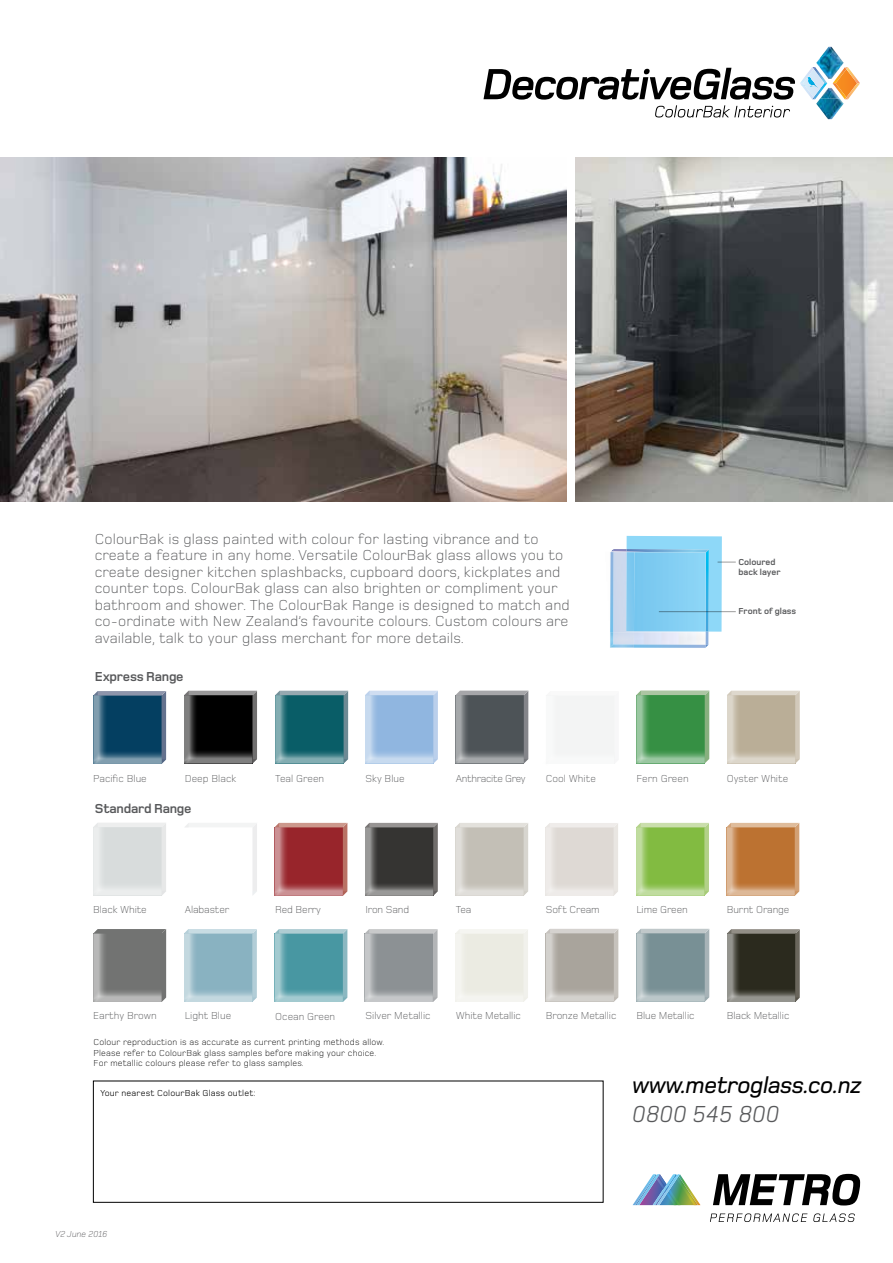
<style>
.page{position:relative;width:893px;height:1263px;background:#fff}
.page>*{position:absolute;margin:0;border:0;box-sizing:border-box;transform-origin:0 0}
.t1{font:italic 24px "Foundry Monoline Med";letter-spacing:-.02em;color:#000}
.t2{font:italic 24px "Foundry Monoline";color:#58595b}
.t3{font:300 15px/16.5px "Foundry Monoline";letter-spacing:.01em;color:#58595b}
.t4{font:700 13.5px "Foundry Monoline";letter-spacing:-.02em;color:#58595b}
.t5{font:300 10.5px "Foundry Monoline";letter-spacing:-.01em;color:#58595b}
.t6{font:300 10.5px "Foundry Monoline";letter-spacing:-.03em;color:#58595b}
.t7{font:300 9px/10.5px "Foundry Monoline";letter-spacing:.02em;color:#000}
.t8{font:9px "Foundry Monoline";letter-spacing:.02em;color:#000}
.t9{font:700 9px/10.5px "Foundry Monoline";color:#58595b}
.t10{font:italic 300 9px "Foundry Monoline";color:#58575a}
</style>
<div class="page">
<img style="left:826px;top:99px;width:18px;height:20px">
<img style="left:820px;top:47px;width:20px;height:52px">
<svg style="left:483px;top:58px;width:344px;height:59px"></svg>
<svg style="left:833px;top:58px;width:27px;height:41px"></svg>
<img style="left:0;top:157px;width:567px;height:345px">
<img style="left:576px;top:157px;width:317px;height:345px">
<svg style="left:705px;top:632px;width:3px;height:13px"></svg>
<img style="left:613px;top:632px;width:21px;height:12px">
<img style="left:613px;top:644px;width:21px;height:3px">
<img style="left:610px;top:632px;width:3px;height:12px">
<svg style="left:610px;top:644px;width:3px;height:4px"></svg>
<svg style="left:610px;top:536px;width:126px;height:96px;background:#9ad5f3"></svg>
<hr style="left:659px;top:611px;width:77px;height:1px;background:#000">
<svg style="left:633px;top:1174px;width:67px;height:31px"></svg>
<svg style="left:710px;top:1213px;width:97px;height:9px"></svg>
<svg style="left:813px;top:1213px;width:42px;height:9px"></svg>
<svg style="left:713px;top:1174px;width:147px;height:31px"></svg>
<svg style="left:185px;top:823px;width:72px;height:72px"></svg>
<svg style="left:274px;top:823px;width:73px;height:73px;background:#a74549"></svg>
<svg style="left:93px;top:929px;width:73px;height:73px;background:#808180"></svg>
<svg style="left:274px;top:929px;width:73px;height:73px;background:#64a6b0"></svg>
<svg style="left:545px;top:929px;width:73px;height:73px;background:#b6b1ab"></svg>
<svg style="left:545px;top:823px;width:73px;height:73px;background:#e2deda"></svg>
<svg style="left:636px;top:929px;width:73px;height:73px;background:#8ca0a4"></svg>
<svg style="left:727px;top:929px;width:73px;height:73px;background:#4b4a3f"></svg>
<svg style="left:93px;top:691px;width:73px;height:73px;background:#2b5a78"></svg>
<svg style="left:184px;top:691px;width:73px;height:73px;background:#292929"></svg>
<svg style="left:275px;top:691px;width:73px;height:73px;background:#2f747c"></svg>
<svg style="left:365px;top:691px;width:73px;height:73px;background:#a1c1e4"></svg>
<svg style="left:455px;top:691px;width:73px;height:73px;background:#676b6f"></svg>
<div style="left:555px;top:696px;width:60px;height:68px;background:#f3f4f4"></div>
<svg style="left:636px;top:690px;width:73px;height:74px;background:#57a061"></svg>
<svg style="left:727px;top:691px;width:73px;height:73px;background:#c4baa6"></svg>
<svg style="left:93px;top:823px;width:73px;height:73px;background:#dde1e1"></svg>
<svg style="left:365px;top:823px;width:73px;height:73px;background:#525150"></svg>
<svg style="left:455px;top:823px;width:73px;height:73px;background:#cbc8c0"></svg>
<svg style="left:636px;top:823px;width:73px;height:73px;background:#95c45e"></svg>
<svg style="left:726px;top:823px;width:73px;height:73px;background:#c5874f"></svg>
<svg style="left:184px;top:929px;width:73px;height:73px;background:#9bbdca"></svg>
<svg style="left:364px;top:929px;width:74px;height:73px;background:#9ea2a4"></svg>
<svg style="left:455px;top:929px;width:73px;height:73px"></svg>
<p class="t3" style="left:95px;top:530px;width:477px">ColourBak is glass painted with colour for lasting vibrance and to create a feature in any home. Versatile ColourBak glass allows you to create designer kitchen splashbacks, cupboard doors, kickplates and counter tops. ColourBak glass can also brighten or compliment your bathroom and shower. The ColourBak Range is designed to match and co-ordinate with New Zealand’s favourite colours. Custom colours are available, talk to your glass merchant for more details.</p>
<p class="t4" style="left:95px;top:669px;width:90px">Express Range</p>
<p class="t9" style="left:738px;top:556px;width:44px">Coloured back layer</p>
<p class="t9" style="left:738px;top:606px;width:59px">Front of glass</p>
<p class="t5" style="left:93px;top:773px;width:55px">Pacific Blue</p>
<p class="t5" style="left:275px;top:773px;width:50px">Teal Green</p>
<p class="t5" style="left:185px;top:773px;width:53px">Deep Black</p>
<p class="t5" style="left:365px;top:773px;width:41px">Sky Blue</p>
<p class="t4" style="left:95px;top:801px;width:98px">Standard Range</p>
<p class="t6" style="left:456px;top:773px;width:71px">Anthracite Grey</p>
<p class="t5" style="left:546px;top:773px;width:52px">Cool White</p>
<p class="t5" style="left:636px;top:773px;width:54px">Fern Green</p>
<p class="t5" style="left:727px;top:773px;width:63px">Oyster White</p>
<p class="t5" style="left:93px;top:904px;width:55px">Black White</p>
<p class="t5" style="left:185px;top:904px;width:46px">Alabaster</p>
<p class="t5" style="left:275px;top:904px;width:47px">Red Berry</p>
<p class="t5" style="left:365px;top:904px;width:45px">Iron Sand</p>
<p class="t5" style="left:456px;top:904px;width:17px">Tea</p>
<p class="t5" style="left:546px;top:904px;width:55px">Soft Cream</p>
<p class="t5" style="left:636px;top:904px;width:53px">Lime Green</p>
<p class="t5" style="left:727px;top:904px;width:64px">Burnt Orange</p>
<p class="t5" style="left:93px;top:1009px;width:65px">Earthy Brown</p>
<p class="t5" style="left:185px;top:1009px;width:48px">Light Blue</p>
<p class="t5" style="left:275px;top:1010px;width:61px">Ocean Green</p>
<p class="t5" style="left:365px;top:1009px;width:67px">Silver Metallic</p>
<p class="t5" style="left:456px;top:1009px;width:67px">White Metallic</p>
<p class="t5" style="left:546px;top:1009px;width:72px">Bronze Metallic</p>
<p class="t5" style="left:636px;top:1009px;width:60px">Blue Metallic</p>
<p class="t5" style="left:727px;top:1009px;width:64px">Black Metallic</p>
<p class="t7" style="left:94px;top:1037px;width:292px">Colour reproduction is as accurate as current printing methods allow.<br>Please refer to ColourBak glass samples before making your choice.<br>For metallic colours please refer to glass samples.</p>
<p class="t8" style="left:100px;top:1088px;width:157px">Your nearest ColourBak Glass outlet:</p>
<p class="t10" style="left:55px;top:1229px;width:54px">V2 June 2016</p>
<h1 class="t1" style="left:633px;top:1072px;width:231px">www.metroglass.co.nz</h1>
<h1 class="t2" style="left:633px;top:1101px;width:148px">0800 545 800</h1>
</div>
